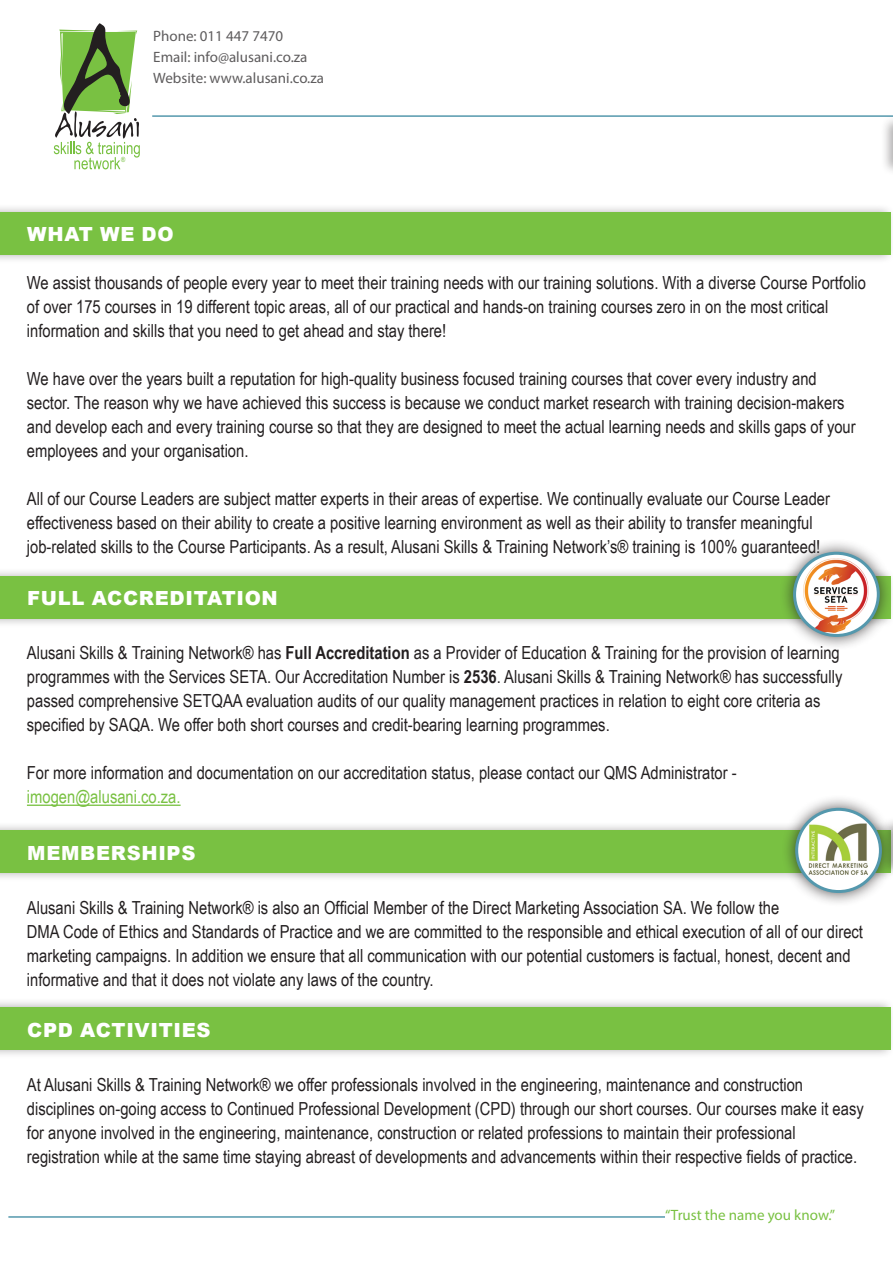
<style>
.page{position:relative;width:893px;height:1263px;background:#fff}
.page>*{position:absolute;margin:0;border:0;box-sizing:border-box;transform-origin:0 0}
.Heading{font:900 19.5px "Arial";letter-spacing:.035em;color:#fff}
.Body{font:18px/24px "Arial Narrow";color:#231f20}
.Heading-2{font:18px/24px "Arial Narrow";color:#231f20}
.Body-2{font:18px "Arial Narrow";color:#79c142}
.t1{font:15px "Myriad Pro";color:#5e5c5d}
.t2{font:15px "Myriad Pro";color:#79c142}
.t3{font:7.05px "Arial Narrow";color:#79c142}
.s1{font-weight:700}
</style>
<div class="page">
<svg style="left:54px;top:23px;width:86px;height:146px"></svg>
<hr style="left:8px;top:1216px;width:657px;height:2px;background:#5498ad">
<hr style="left:152px;top:115px;width:741px;height:2px;background:#5498ad">
<div style="left:0;top:822px;width:893px;height:60px;background:#231f20;opacity:.36"></div>
<div style="left:0;top:831px;width:891px;height:42px;background:#79c142"></div>
<div style="left:0;top:567px;width:893px;height:61px;background:#231f20;opacity:.36"></div>
<div style="left:0;top:576px;width:891px;height:43px;background:#79c142"></div>
<div style="left:0;top:203px;width:893px;height:61px;background:#231f20;opacity:.36"></div>
<div style="left:0;top:212px;width:891px;height:43px;background:#79c142"></div>
<div style="left:779px;top:538px;width:114px;height:113px;background:#231f20;opacity:.75"></div>
<svg style="left:794px;top:553px;width:84px;height:82px"></svg>
<img style="left:803px;top:558px;width:65px;height:75px">
<div style="left:793px;top:552px;width:87px;height:85px;border:3px solid #5498ad;border-radius:50%"></div>
<div style="left:781px;top:794px;width:112px;height:113px;background:#231f20;opacity:.75"></div>
<svg style="left:797px;top:809px;width:83px;height:82px"></svg>
<img style="left:808px;top:824px;width:59px;height:50px">
<div style="left:795px;top:808px;width:87px;height:85px;border:3px solid #5498ad;border-radius:50%"></div>
<div style="left:0;top:998px;width:893px;height:60px;background:#231f20;opacity:.36"></div>
<div style="left:0;top:1007px;width:891px;height:42px;background:#79c142"></div>
<hr style="left:27px;top:804px;width:154px;height:2px;background:#79c142">
<div style="left:880px;top:115px;width:13px;height:61px;background:#231f20;opacity:.36"></div>
<div style="left:880px;top:816px;width:13px;height:61px;background:#231f20;opacity:.36"></div>
<hr style="left:892px;top:826px;width:1px;height:42px;background:#79c142">
<p class="t1" style="left:153px;top:27px;width:131px">Phone: 011 447 7470</p>
<p class="t1" style="left:153px;top:48px;width:156px">Email: info@alusani.co.za</p>
<p class="t1" style="left:153px;top:69px;width:172px">Website: www.alusani.co.za</p>
<p class="t3" style="left:121px;top:155px;width:6px">®</p>
<p class="Heading" style="left:27px;top:220px;width:148px">WHAT WE DO</p>
<p class="Heading-2" style="left:27px;top:270px;width:841px">We assist thousands of people every year to meet their training needs with our training solutions. With a diverse Course Portfolio of over 175 courses in 19 different topic areas, all of our practical and hands-on training courses zero in on the most critical information and skills that you need to get ahead and stay there!</p>
<p class="Heading-2" style="left:27px;top:366px;width:830px">We have over the years built a reputation for high-quality business focused training courses that cover every industry and sector. The reason why we have achieved this success is because we conduct market research with training decision-makers and develop each and every training course so that they are designed to meet the actual learning needs and skills gaps of your employees and your organisation.</p>
<p class="Heading-2" style="left:27px;top:486px;width:805px">All of our Course Leaders are subject matter experts in their areas of expertise. We continually evaluate our Course Leader effectiveness based on their ability to create a positive learning environment as well as their ability to transfer meaningful</p>
<p class="Heading-2" style="left:27px;top:534px;width:795px">job-related skills to the Course Participants. As a result, Alusani Skills &amp; Training Network’s® training is 100% guaranteed!</p>
<p class="Heading" style="left:27px;top:584px;width:252px">FULL ACCREDITATION</p>
<p class="Body" style="left:27px;top:640px;width:814px">Alusani Skills &amp; Training Network® has <span class="s1">Full Accreditation</span> as a Provider of Education &amp; Training for the provision of learning</p>
<p class="Body" style="left:27px;top:664px;width:817px">programmes with the Services SETA. Our Accreditation Number is <span class="s1">2536</span>. Alusani Skills &amp; Training Network® has successfully passed comprehensive SETQAA evaluation audits of our quality management practices in relation to eight core criteria as specified by SAQA. We offer both short courses and credit-bearing learning programmes.</p>
<p class="Body" style="left:27px;top:760px;width:711px">For more information and documentation on our accreditation status, please contact our QMS Administrator -</p>
<p class="Body-2" style="left:27px;top:784px;width:155px">imogen@alusani.co.za.</p>
<p class="Heading" style="left:27px;top:839px;width:170px">MEMBERSHIPS</p>
<p class="Body" style="left:27px;top:895px;width:838px">Alusani Skills &amp; Training Network® is also an Official Member of the Direct Marketing Association SA. We follow the<br>DMA Code of Ethics and Standards of Practice and we are committed to the responsible and ethical execution of all of our direct marketing campaigns. In addition we ensure that all communication with our potential customers is factual, honest, decent and informative and that it does not violate any laws of the country.</p>
<p class="Heading" style="left:27px;top:1016px;width:185px">CPD ACTIVITIES</p>
<p class="Body" style="left:27px;top:1072px;width:778px">At Alusani Skills &amp; Training Network® we offer professionals involved in the engineering, maintenance and construction</p>
<p class="Body" style="left:27px;top:1096px;width:838px">disciplines on-going access to Continued Professional Development (CPD) through our short courses. Our courses make it easy for anyone involved in the engineering, maintenance, construction or related professions to maintain their professional</p>
<p class="Body" style="left:27px;top:1144px;width:832px">registration while at the same time staying abreast of developments and advancements within their respective fields of practice.</p>
<p class="t2" style="left:665px;top:1206px;width:172px">“Trust the name you know.”</p>
</div>
